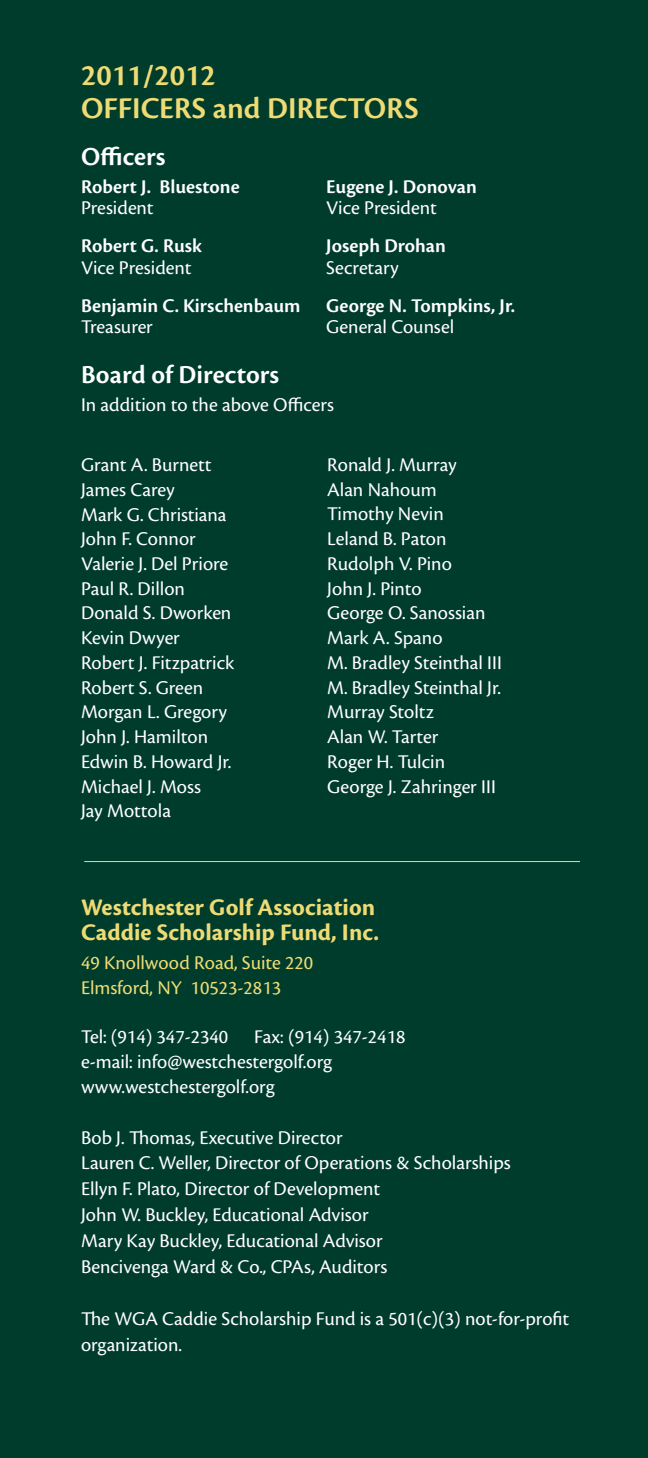
<style>
.page{position:relative;width:648px;height:1458px;background:#003c2c}
.page>*{position:absolute;margin:0;border:0;box-sizing:border-box;transform-origin:0 0}
.t1{font:600 31.5px/32.4px "Cronos Pro";color:#efdb74}
.t2{font:600 27px "Cronos Pro";color:#fff}
.t3{font:700 24.75px/24.8px "Cronos Pro";letter-spacing:.005em;color:#efdb74}
.t4{font:20.25px/24.8px "Cronos Pro";color:#fff}
.t5{font:600 20.25px "Cronos Pro";color:#fff}
.t6{font:20.25px/24.8px "Cronos Pro";color:#efdb74}
</style>
<div class="page">
<hr style="left:84px;top:861px;width:496px;height:1px;background:#efdb74">
<h1 class="t1" style="left:81px;top:60px;width:339px">2011/2012<br>OFFICERS and DIRECTORS</h1>
<h2 class="t2" style="left:81px;top:141px;width:86px">Officers</h2>
<p class="t5" style="left:81px;top:175px;width:160px">Robert J. Bluestone</p>
<p class="t5" style="left:326px;top:175px;width:152px">Eugene J. Donovan</p>
<p class="t4" style="left:81px;top:195px;width:74px">President</p>
<p class="t4" style="left:326px;top:195px;width:112px">Vice President</p>
<p class="t5" style="left:81px;top:234px;width:122px">Robert G. Rusk</p>
<p class="t5" style="left:326px;top:234px;width:121px">Joseph Drohan</p>
<p class="t4" style="left:81px;top:255px;width:112px">Vice President</p>
<p class="t4" style="left:326px;top:255px;width:74px">Secretary</p>
<p class="t5" style="left:81px;top:294px;width:221px">Benjamin C. Kirschenbaum</p>
<p class="t5" style="left:326px;top:294px;width:190px">George N. Tompkins, Jr.</p>
<p class="t4" style="left:81px;top:315px;width:73px">Treasurer</p>
<p class="t4" style="left:326px;top:315px;width:129px">General Counsel</p>
<h2 class="t2" style="left:81px;top:359px;width:200px">Board of Directors</h2>
<p class="t4" style="left:81px;top:392px;width:254px">In addition to the above Officers</p>
<p class="t4" style="left:81px;top:452px;width:155px">Grant A. Burnett<br>James Carey<br>Mark G. Christiana<br>John F. Connor<br>Valerie J. Del Priore<br>Paul R. Dillon<br>Donald S. Dworken<br>Kevin Dwyer<br>Robert J. Fitzpatrick<br>Robert S. Green<br>Morgan L. Gregory<br>John J. Hamilton<br>Edwin B. Howard Jr.<br>Michael J. Moss<br>Jay Mottola</p>
<p class="t4" style="left:327px;top:452px;width:176px">Ronald J. Murray<br>Alan Nahoum<br>Timothy Nevin<br>Leland B. Paton<br>Rudolph V. Pino<br>John J. Pinto<br>George O. Sanossian<br>Mark A. Spano<br>M. Bradley Steinthal III<br>M. Bradley Steinthal Jr.<br>Murray Stoltz<br>Alan W. Tarter<br>Roger H. Tulcin<br>George J. Zahringer III</p>
<p class="t3" style="left:81px;top:895px;width:299px">Westchester Golf Association<br>Caddie Scholarship Fund, Inc.</p>
<p class="t6" style="left:81px;top:951px;width:234px">49 Knollwood Road, Suite 220<br>Elmsford, NY 10523-2813</p>
<p class="t4" style="left:81px;top:1025px;width:149px">Tel: (914) 347-2340</p>
<p class="t4" style="left:81px;top:1025px;width:326px;text-indent:173px">Fax: (914) 347-2418 e-mail: info@westchestergolf.org www.westchestergolf.org</p>
<p class="t4" style="left:81px;top:1124px;width:431px;line-height:25.9px">Bob J. Thomas, Executive Director<br>Lauren C. Weller, Director of Operations &amp; Scholarships Ellyn F. Plato, Director of Development<br>John W. Buckley, Educational Advisor<br>Mary Kay Buckley, Educational Advisor<br>Bencivenga Ward &amp; Co., CPAs, Auditors</p>
<p class="t4" style="left:81px;top:1305px;width:490px;line-height:25.9px">The WGA Caddie Scholarship Fund is a 501(c)(3) not-for-profit organization.</p>
</div>
